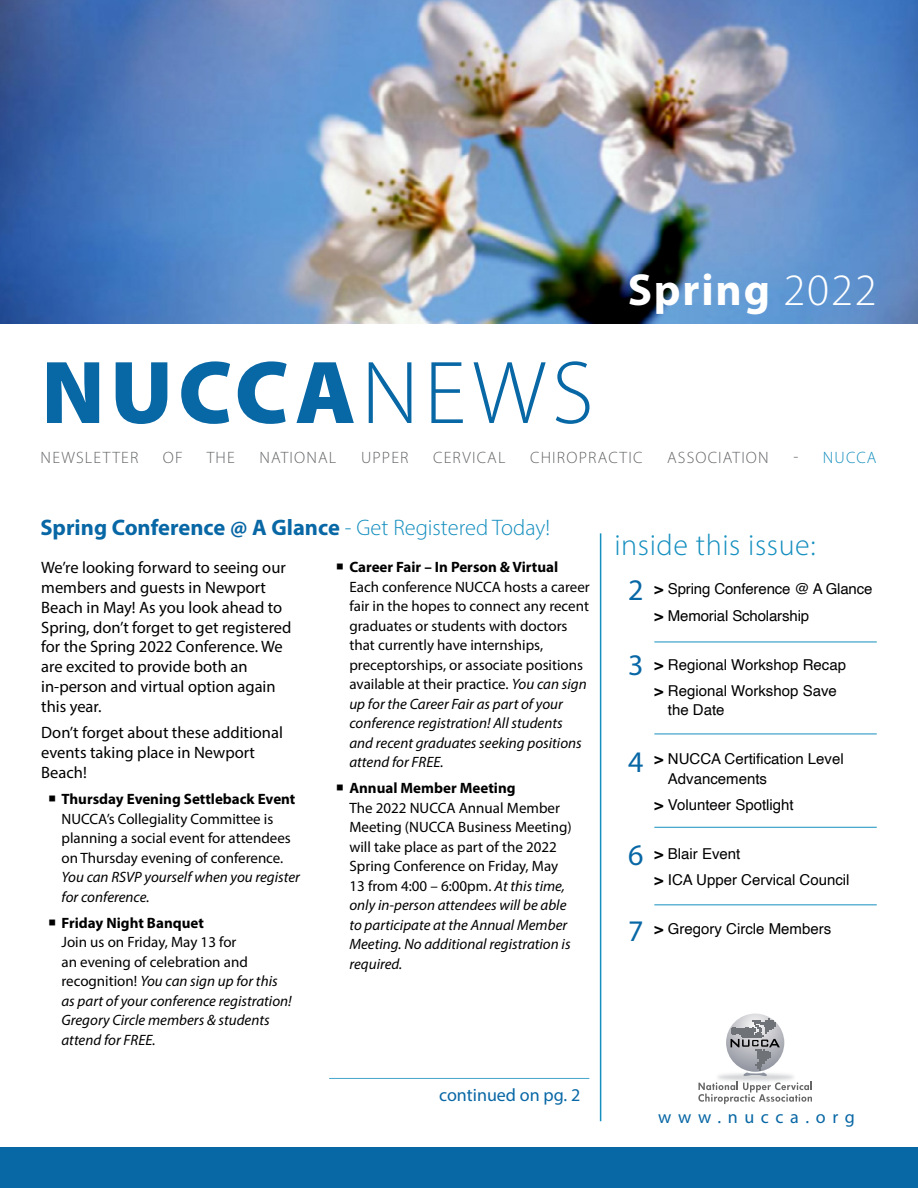
<style>
.page{position:relative;width:918px;height:1188px;background:#fff}
.page>*{position:absolute;margin:0;border:0;box-sizing:border-box;transform-origin:0 0}
.t1{font:900 90px "Myriad Pro";letter-spacing:.06em;color:#0867a5}
.t2{font:700 45px "Myriad Pro";letter-spacing:.04em;color:#fff}
.t3{font:300 30px "Myriad Pro";letter-spacing:.02em;color:#158fbf}
.t4{font:30px "Myriad Pro";color:#0867a5}
.t5{font:700 22.5px "Myriad Pro";color:#0867a5}
.t6{font:18px "Myriad Pro";color:#0867a5}
.t7{font:18px "Myriad Pro";letter-spacing:.37em;color:#0867a5}
.t8{font:16.5px/19.8px "Myriad Pro";color:#000}
.t9{font:300 16.5px "Myriad Pro";letter-spacing:.07em;color:#636466}
.t10{font:300 16.5px "Myriad Pro";letter-spacing:.07em;color:#158fbf}
.t11{font:15px/19.5px "Myriad Pro";color:#000}
.t12{font:15px/26.2px "Helvetica";color:#000}
.t13{font:italic 15px/19.5px "Myriad Pro";color:#000}
.t14{font:700 15px "Myriad Pro";color:#000}
.s1{font-weight:300}
.s2{color:#636466}
.s3{font-weight:300;color:#158fbf}
.s4{font-style:normal}
.s5{font-style:italic}
.s6{font-weight:700}
</style>
<div class="page">
<hr style="left:600px;top:533px;width:1px;height:588px;background:#158fbf">
<div style="left:0;top:1148px;width:918px;height:40px;background:#0867a5"></div>
<img style="left:0;top:0;width:918px;height:324px">
<div style="left:726px;top:1014px;width:58px;height:58px;background:#dfdee1;border-radius:29px"></div>
<svg style="left:698px;top:1019px;width:114px;height:85px"></svg>
<hr style="left:329px;top:1078px;width:260px;height:1px;background:#158fbf">
<hr style="left:654px;top:642px;width:223px;height:1px;background:#158fbf">
<hr style="left:654px;top:734px;width:223px;height:1px;background:#158fbf">
<hr style="left:654px;top:827px;width:223px;height:1px;background:#158fbf">
<hr style="left:654px;top:904px;width:223px;height:1px;background:#158fbf">
<h1 class="t1" style="left:41px;top:342px;width:554px">NUCCA<span class="s1">NEWS</span></h1>
<h2 class="t2" style="left:628px;top:260px;width:251px">Spring <span class="s1">2022</span></h2>
<p class="t9" style="left:41px;top:447px;width:99px">NEWSLETTER</p>
<p class="t9" style="left:163px;top:447px;width:21px">OF</p>
<p class="t9" style="left:207px;top:447px;width:30px">THE</p>
<p class="t9" style="left:260px;top:447px;width:78px">NATIONAL</p>
<p class="t9" style="left:361px;top:447px;width:49px">UPPER</p>
<p class="t9" style="left:433px;top:447px;width:74px">CERVICAL</p>
<p class="t9" style="left:530px;top:447px;width:114px">CHIROPRACTIC</p>
<p class="t9" style="left:667px;top:447px;width:103px">ASSOCIATION</p>
<p class="t10" style="left:793px;top:447px;width:85px"><span class="s2">-</span> NUCCA</p>
<h3 class="t5" style="left:40px;top:512px;width:511px">Spring Conference @ A Glance <span class="s3">- Get Registered Today!</span></h3>
<p class="t8" style="left:41px;top:557px;width:252px">We’re looking forward to seeing our members and guests in Newport<br>Beach in May! As you look ahead to<br>Spring, don’t forget to get registered for the Spring 2022 Conference. We are excited to provide both an in-person and virtual option again this year.</p>
<p class="t8" style="left:41px;top:723px;width:243px">Don’t forget about these additional events taking place in Newport<br>Beach!</p>
<p class="t14" style="left:62px;top:789px;width:235px">Thursday Evening Settleback Event</p>
<p class="t11" style="left:62px;top:809px;width:231px">NUCCA’s Collegiality Committee is planning a social event for attendees on Thursday evening of conference.</p>
<p class="t13" style="left:62px;top:867px;width:240px">You can RSVP yourself when you register for conference.</p>
<p class="t14" style="left:62px;top:913px;width:144px">Friday Night Banquet</p>
<p class="t13" style="left:62px;top:932px;width:232px"><span class="s4">Join us on Friday, May 13 for<br>an evening of celebration and recognition!</span> You can sign up for this as part of your conference registration!<br>Gregory Circle members &amp; students attend for FREE.</p>
<p class="t14" style="left:349px;top:557px;width:210px">Career Fair – In Person &amp; Virtual</p>
<p class="t11" style="left:349px;top:577px;width:242px">Each conference NUCCA hosts a career fair in the hopes to connect any recent graduates or students with doctors that currently have internships, preceptorships, or associate positions available at their practice. <span class="s5">You can sign up for the Career Fair as part of your conference registration! All students and recent graduates seeking positions attend for FREE.</span></p>
<p class="t14" style="left:349px;top:778px;width:168px">Annual Member Meeting</p>
<p class="t11" style="left:349px;top:798px;width:224px">The 2022 NUCCA Annual Member<br>Meeting (NUCCA Business Meeting) will take place as part of the 2022<br>Spring Conference on Friday, May<br>13 from 4:00 – 6:00pm. <span class="s5">At this time, only in-person attendees will be able to participate at the Annual Member<br>Meeting. No additional registration is required.</span></p>
<p class="t6" style="left:439px;top:1084px;width:143px">continued on pg. 2</p>
<h3 class="t3" style="left:614px;top:527px;width:203px">inside this issue:</h3>
<h3 class="t4" style="left:628px;top:571px;width:17px">2</h3>
<h3 class="t4" style="left:628px;top:646px;width:17px">3</h3>
<h3 class="t4" style="left:628px;top:744px;width:17px">4</h3>
<h3 class="t4" style="left:628px;top:836px;width:17px">6</h3>
<h3 class="t4" style="left:628px;top:912px;width:17px">7</h3>
<p class="t12" style="left:654px;top:576px;width:220px"><span class="s6">&gt;</span> Spring Conference @ A Glance <span class="s6">&gt;</span> Memorial Scholarship</p>
<p class="t12" style="left:654px;top:652px;width:193px"><span class="s6">&gt;</span> Regional Workshop Recap <span class="s6">&gt;</span> Regional Workshop Save</p>
<p class="t12" style="left:668px;top:697px;width:58px">the Date</p>
<p class="t12" style="left:668px;top:750px;width:177px;line-height:19.5px;text-indent:-14px"><span class="s6">&gt;</span> NUCCA Certification Level<br>Advancements</p>
<p class="t12" style="left:654px;top:792px;width:141px"><span class="s6">&gt;</span> Volunteer Spotlight</p>
<p class="t12" style="left:654px;top:841px;width:197px"><span class="s6">&gt;</span> Blair Event<br><span class="s6">&gt;</span> ICA Upper Cervical Council</p>
<p class="t12" style="left:654px;top:916px;width:178px"><span class="s6">&gt;</span> Gregory Circle Members</p>
<p class="t7" style="left:658px;top:1106px;width:198px">www.nucca.org</p>
</div>
